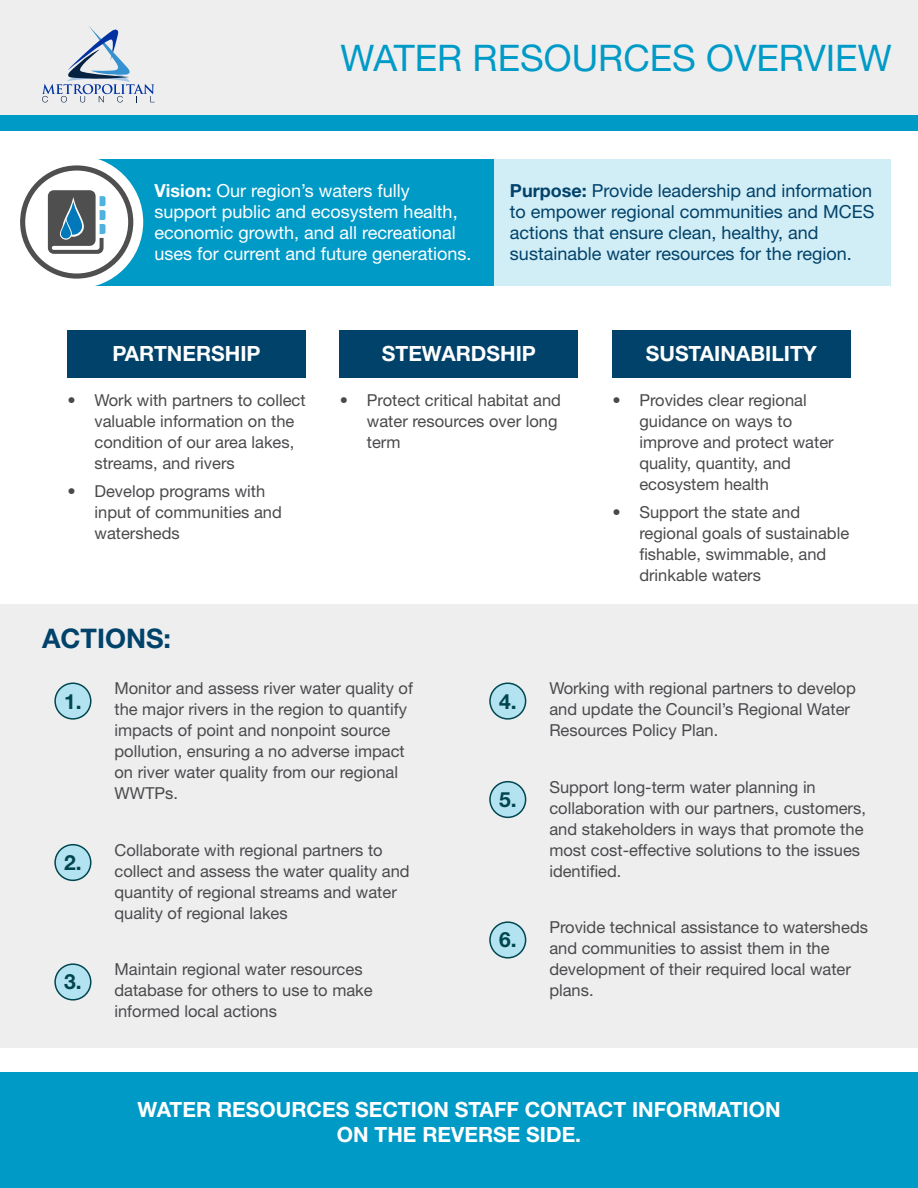
<style>
.page{position:relative;width:918px;height:1188px;background:#fff}
.page>*{position:absolute;margin:0;border:0;box-sizing:border-box;transform-origin:0 0}
.t1{font:36.75px "Helvetica Neue LT Std";color:#009ac7}
.t2{font:700 27px "Helvetica Neue LT Std";color:#01426a}
.t3{font:700 21px/25.2px "Helvetica Neue LT Std";color:#fff;text-align:center}
.t4{font:700 21px "Helvetica Neue LT Std";color:#00464f}
.t5{font:18px/21px "Helvetica Neue LT Std";color:#01426a}
.t6{font:18px/21px "Helvetica Neue LT Std";color:#fff}
.Ll{font:16.5px/21px "Helvetica Neue LT Std";color:#4a4a4d}
.s1{font-weight:700}
</style>
<div class="page">
<div style="left:0;top:604px;width:918px;height:443px;background:#eeeeef"></div>
<div style="left:0;top:0;width:918px;height:116px;background:#eeeeef"></div>
<div style="left:0;top:116px;width:918px;height:15px;background:#009ac7"></div>
<svg style="left:42px;top:26px;width:113px;height:76px"></svg>
<div style="left:494px;top:159px;width:397px;height:126px;background:#d1edf5"></div>
<div style="left:73px;top:159px;width:421px;height:126px;background:#009ac7"></div>
<svg style="left:15px;top:160px;width:123px;height:124px"></svg>
<div style="left:10px;top:156px;width:133px;height:133px;border:10px solid #fff;border-radius:50%"></div>
<div style="left:25px;top:171px;width:103px;height:102px;background:#fff;border-radius:50%"></div>
<svg style="left:48px;top:190px;width:58px;height:64px"></svg>
<div style="left:68px;top:330px;width:238px;height:47px;background:#01426a"></div>
<div style="left:340px;top:330px;width:238px;height:47px;background:#01426a"></div>
<div style="left:612px;top:330px;width:238px;height:47px;background:#01426a"></div>
<div style="left:55px;top:683px;width:36px;height:36px;background:#b3e2f0;border-radius:50%"></div>
<div style="left:54px;top:682px;width:38px;height:38px;border:2px solid #00464f;border-radius:50%"></div>
<div style="left:55px;top:845px;width:36px;height:35px;background:#b3e2f0;border-radius:50%"></div>
<div style="left:54px;top:844px;width:38px;height:37px;border:2px solid #00464f;border-radius:50%"></div>
<div style="left:55px;top:964px;width:36px;height:36px;background:#b3e2f0;border-radius:50%"></div>
<div style="left:54px;top:963px;width:38px;height:38px;border:2px solid #00464f;border-radius:50%"></div>
<div style="left:490px;top:683px;width:36px;height:36px;background:#b3e2f0;border-radius:50%"></div>
<div style="left:489px;top:682px;width:37px;height:38px;border:2px solid #00464f;border-radius:50%"></div>
<div style="left:490px;top:782px;width:36px;height:35px;background:#b3e2f0;border-radius:50%"></div>
<div style="left:489px;top:781px;width:37px;height:37px;border:2px solid #00464f;border-radius:50%"></div>
<div style="left:490px;top:922px;width:36px;height:36px;background:#b3e2f0;border-radius:50%"></div>
<div style="left:489px;top:921px;width:37px;height:38px;border:2px solid #00464f;border-radius:50%"></div>
<div style="left:0;top:1072px;width:918px;height:116px;background:#009ac7"></div>
<p class="t1" style="left:340px;top:36px;width:553px">WATER RESOURCES OVERVIEW</p>
<p class="t6" style="left:155px;top:180px;width:319px"><span class="s1">Vision:</span> Our region’s waters fully support public and ecosystem health, economic growth, and all recreational uses for current and future generations.</p>
<p class="t5" style="left:510px;top:180px;width:366px"><span class="s1">Purpose:</span> Provide leadership and information to empower regional communities and MCES actions that ensure clean, healthy, and sustainable water resources for the region.</p>
<p class="t3" style="left:112px;top:341px;width:150px">PARTNERSHIP</p>
<p class="Ll" style="left:94px;top:390px;width:213px;text-indent:-27px">• Work with partners to collect valuable information on the condition of our area lakes, streams, and rivers</p>
<p class="Ll" style="left:94px;top:480px;width:189px;text-indent:-27px">• Develop programs with input of communities and watersheds</p>
<p class="t2" style="left:42px;top:622px;width:131px">ACTIONS:</p>
<p class="t3" style="left:382px;top:341px;width:156px">STEWARDSHIP</p>
<p class="Ll" style="left:340px;top:390px;width:10px">•</p>
<p class="Ll" style="left:367px;top:390px;width:196px">Protect critical habitat and water resources over long term</p>
<p class="t3" style="left:646px;top:341px;width:173px">SUSTAINABILITY</p>
<p class="Ll" style="left:639px;top:390px;width:196px;text-indent:-27px">• Provides clear regional guidance on ways to improve and protect water quality, quantity, and ecosystem health</p>
<p class="Ll" style="left:639px;top:501px;width:211px;text-indent:-27px">• Support the state and regional goals of sustainable fishable, swimmable, and drinkable waters</p>
<p class="t4" style="left:64px;top:688px;width:19px">1.</p>
<p class="Ll" style="left:114px;top:678px;width:300px">Monitor and assess river water quality of the major rivers in the region to quantify impacts of point and nonpoint source pollution, ensuring a no adverse impact on river water quality from our regional WWTPs.</p>
<p class="t4" style="left:64px;top:850px;width:19px">2.</p>
<p class="Ll" style="left:114px;top:839px;width:297px">Collaborate with regional partners to collect and assess the water quality and quantity of regional streams and water quality of regional lakes</p>
<p class="t4" style="left:64px;top:969px;width:19px">3.</p>
<p class="Ll" style="left:114px;top:959px;width:260px">Maintain regional water resources database for others to use to make informed local actions</p>
<p class="t4" style="left:499px;top:688px;width:19px">4.</p>
<p class="Ll" style="left:549px;top:678px;width:308px">Working with regional partners to develop and update the Council’s Regional Water<br>Resources Policy Plan.</p>
<p class="t4" style="left:499px;top:787px;width:19px">5.</p>
<p class="Ll" style="left:549px;top:776px;width:318px">Support long-term water planning in collaboration with our partners, customers, and stakeholders in ways that promote the most cost-effective solutions to the issues identified.</p>
<p class="t4" style="left:499px;top:927px;width:19px">6.</p>
<p class="Ll" style="left:549px;top:917px;width:320px">Provide technical assistance to watersheds and communities to assist them in the development of their required local water plans.</p>
<p class="t3" style="left:137px;top:1096px;width:645px">WATER RESOURCES SECTION STAFF CONTACT INFORMATION<br>ON THE REVERSE SIDE.</p>
</div>
